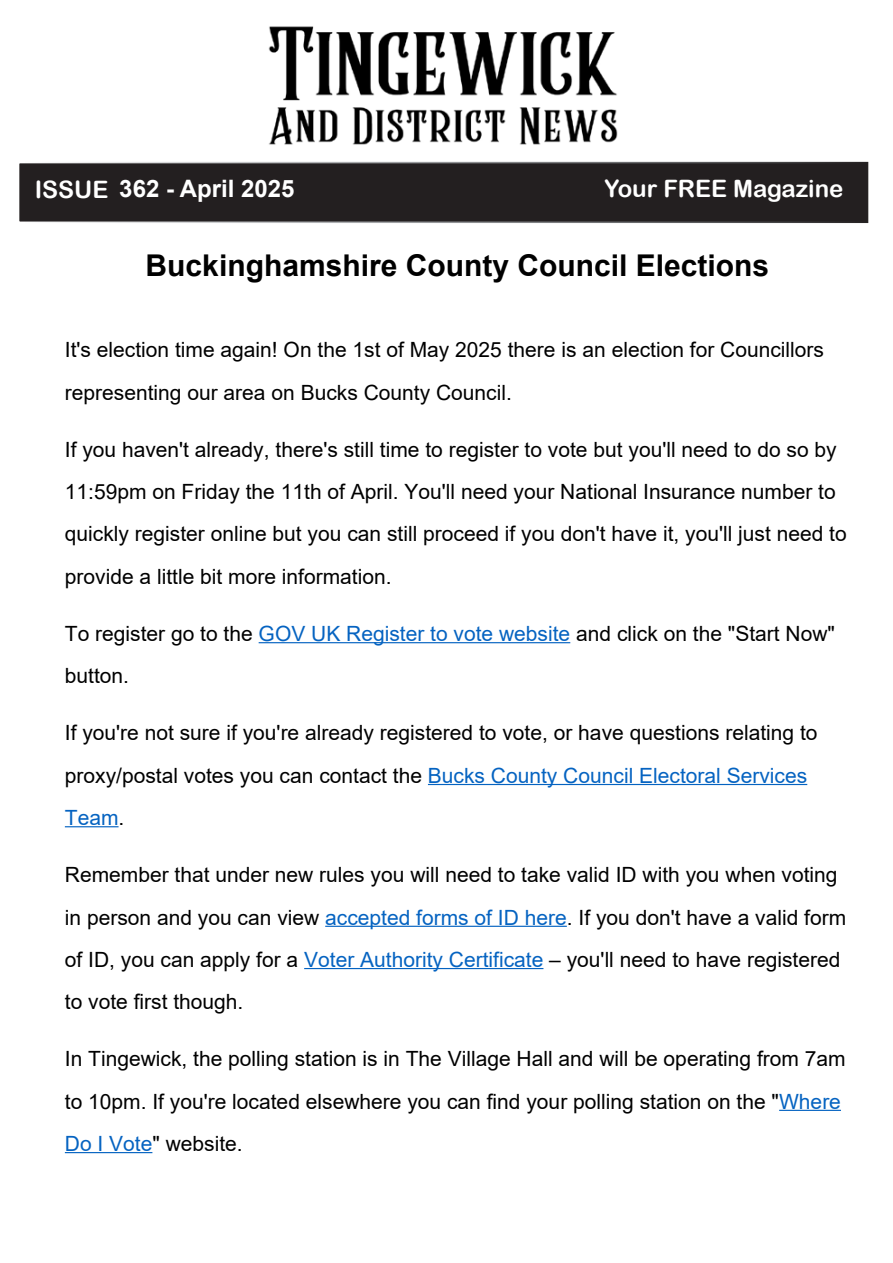
<style>
.page{position:relative;width:893px;height:1263px;background:#fff}
.page>*{position:absolute;margin:0;border:0;box-sizing:border-box;transform-origin:0 0}
.t1{font:700 30px "Arial";color:#000}
.t2{font:700 24px "Arial";color:#fff}
.t3{font:24px "Arial Rounded MT Bold";color:#fff}
.t4{font:21px/42.3px "Arial";color:#000}
.s1{font-family:"Arial Rounded MT Bold";font-weight:400}
.s2{color:#0563c1}
</style>
<div class="page">
<img style="left:268px;top:26px;width:350px;height:119px">
<div style="left:19px;top:163px;width:848px;height:59px;background:#231f20"></div>
<hr style="left:259px;top:642px;width:311px;height:1px;background:#0563c1">
<hr style="left:428px;top:784px;width:379px;height:1px;background:#0563c1">
<hr style="left:65px;top:826px;width:54px;height:1px;background:#0563c1">
<hr style="left:325px;top:926px;width:242px;height:1px;background:#0563c1">
<hr style="left:304px;top:968px;width:239px;height:1px;background:#0563c1">
<hr style="left:779px;top:1110px;width:62px;height:1px;background:#0563c1">
<hr style="left:65px;top:1152px;width:87px;height:1px;background:#0563c1">
<p class="t2" style="left:35px;top:172px;width:261px"><span class="s1">ISSUE</span> 362 - April 2025</p>
<p class="t3" style="left:604px;top:175px;width:241px">Your FREE Magazine</p>
<h1 class="t1" style="left:146px;top:245px;width:625px">Buckinghamshire County Council Elections</h1>
<p class="t4" style="left:65px;top:329px;width:761px">It's election time again! On the 1st of May 2025 there is an election for Councillors representing our area on Bucks County Council.</p>
<p class="t4" style="left:65px;top:428px;width:783px">If you haven't already, there's still time to register to vote but you'll need to do so by 11:59pm on Friday the 11th of April. You'll need your National Insurance number to quickly register online but you can still proceed if you don't have it, you'll just need to provide a little bit more information.</p>
<p class="t4" style="left:65px;top:612px;width:772px">To register go to the <span class="s2">GOV UK Register to vote website</span> and click on the "Start Now" button.</p>
<p class="t4" style="left:65px;top:712px;width:754px">If you're not sure if you're already registered to vote, or have questions relating to proxy/postal votes you can contact the <span class="s2">Bucks County Council Electoral Services<br>Team</span>.</p>
<p class="t4" style="left:65px;top:853px;width:783px">Remember that under new rules you will need to take valid ID with you when voting in person and you can view <span class="s2">accepted forms of ID here</span>. If you don't have a valid form of ID, you can apply for a <span class="s2">Voter Authority Certificate</span> – you'll need to have registered to vote first though.</p>
<p class="t4" style="left:65px;top:1038px;width:782px">In Tingewick, the polling station is in The Village Hall and will be operating from 7am to 10pm. If you're located elsewhere you can find your polling station on the "<span class="s2">Where<br>Do I Vote</span>" website.</p>
</div>
